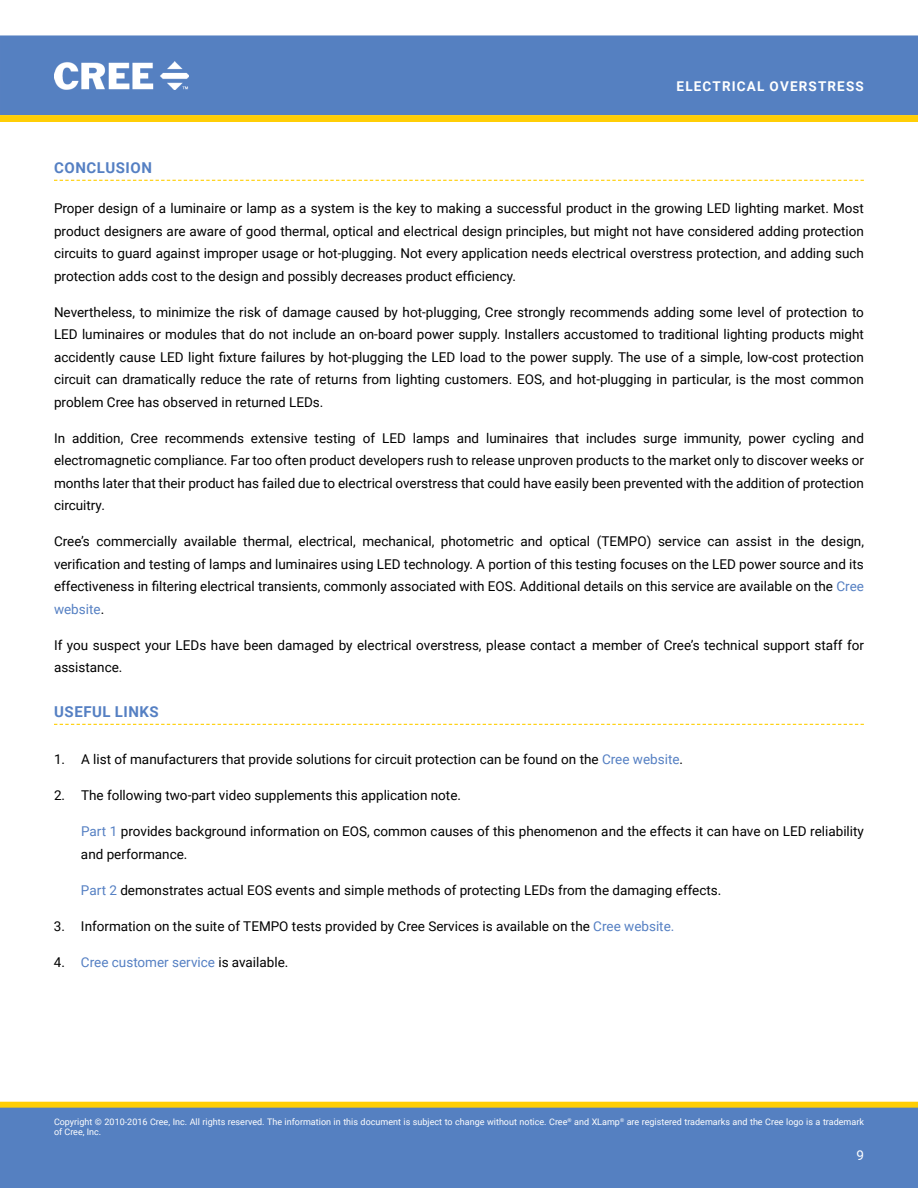
<style>
.page{position:relative;width:918px;height:1188px;background:#fff}
.page>*{position:absolute;margin:0;border:0;box-sizing:border-box;transform-origin:0 0}
.t1{font:700 15px "Roboto";letter-spacing:.035em;color:#5580c3}
.t2{font:13.5px/22.5px "Roboto";color:#000;text-align:justify}
.t3{font:13.5px "Roboto";color:#5580c3}
.t4{font:700 13.5px "Roboto";letter-spacing:.085em;color:#fff}
.t5{font:13.5px "Roboto";color:#fff}
.t6{font:9px/10.8px "Roboto";color:#fff}
.s1{color:#5580c3}
.s2{color:#000}
</style>
<div class="page">
<div style="left:0;top:35px;width:918px;height:80px;background:#5580c1"></div>
<img style="left:55px;top:62px;width:134px;height:28px">
<div style="left:1px;top:1102px;width:916px;height:6px;background:#ffce06"></div>
<div style="left:0;top:1102px;width:918px;height:6px;border:1px solid #ffce06"></div>
<div style="left:0;top:1108px;width:918px;height:80px;background:#5580c1"></div>
<svg style="left:0;top:115px;width:918px;height:7px;background:#fece08"></svg>
<svg style="left:54px;top:180px;width:810px;height:1px"></svg>
<svg style="left:54px;top:724px;width:810px;height:1px"></svg>
<p class="t4" style="left:677px;top:77px;width:189px">ELECTRICAL OVERSTRESS</p>
<p class="t1" style="left:54px;top:157px;width:99px">CONCLUSION</p>
<p class="t2" style="left:54px;top:197px;width:812px">Proper design of a luminaire or lamp as a system is the key to making a successful product in the growing LED lighting market. Most product designers are aware of good thermal, optical and electrical design principles, but might not have considered adding protection circuits to guard against improper usage or hot‑plugging. Not every application needs electrical overstress protection, and adding such protection adds cost to the design and possibly decreases product efficiency.</p>
<p class="t2" style="left:54px;top:300px;width:811px">Nevertheless, to minimize the risk of damage caused by hot-plugging, Cree strongly recommends adding some level of protection to LED luminaires or modules that do not include an on‑board power supply. Installers accustomed to traditional lighting products might accidently cause LED light fixture failures by hot-plugging the LED load to the power supply. The use of a simple, low‑cost protection circuit can dramatically reduce the rate of returns from lighting customers. EOS, and hot-plugging in particular, is the most common problem Cree has observed in returned LEDs.</p>
<p class="t2" style="left:54px;top:426px;width:812px">In addition, Cree recommends extensive testing of LED lamps and luminaires that includes surge immunity, power cycling and electromagnetic compliance. Far too often product developers rush to release unproven products to the market only to discover weeks or months later that their product has failed due to electrical overstress that could have easily been prevented with the addition of protection circuitry.</p>
<p class="t2" style="left:54px;top:530px;width:812px">Cree’s commercially available thermal, electrical, mechanical, photometric and optical (TEMPO) service can assist in the design, verification and testing of lamps and luminaires using LED technology. A portion of this testing focuses on the LED power source and its effectiveness in filtering electrical transients, commonly associated with EOS. Additional details on this service are available on the <span class="s1">Cree website</span>.</p>
<p class="t2" style="left:54px;top:633px;width:811px">If you suspect your LEDs have been damaged by electrical overstress, please contact a member of Cree’s technical support staff for assistance.</p>
<p class="t1" style="left:54px;top:701px;width:106px">USEFUL LINKS</p>
<p class="t2" style="left:54px;top:748px;width:631px">1. A list of manufacturers that provide solutions for circuit protection can be found on the <span class="s1">Cree website</span>.</p>
<p class="t2" style="left:54px;top:784px;width:409px">2. The following two-part video supplements this application note.</p>
<p class="t2" style="left:81px;top:820px;width:785px"><span class="s1">Part 1</span> provides background information on EOS, common causes of this phenomenon and the effects it can have on LED reliability and performance.</p>
<p class="t2" style="left:81px;top:878px;width:642px"><span class="s1">Part 2</span> demonstrates actual EOS events and simple methods of protecting LEDs from the damaging effects.</p>
<p class="t2" style="left:54px;top:914px;width:622px">3. Information on the suite of TEMPO tests provided by Cree Services is available on the <span class="s1">Cree website.</span></p>
<p class="t3" style="left:54px;top:952px;width:236px"><span class="s2">4.</span> Cree customer service <span class="s2">is available.</span></p>
<p class="t6" style="left:54px;top:1116px;width:811px">Copyright © 2010-2016 Cree, Inc. All rights reserved. The information in this document is subject to change without notice. Cree<sup>®</sup> and XLamp<sup>®</sup> are registered trademarks and the Cree logo is a trademark of Cree, Inc.</p>
<p class="t5" style="left:856px;top:1145px;width:9px">9</p>
</div>
